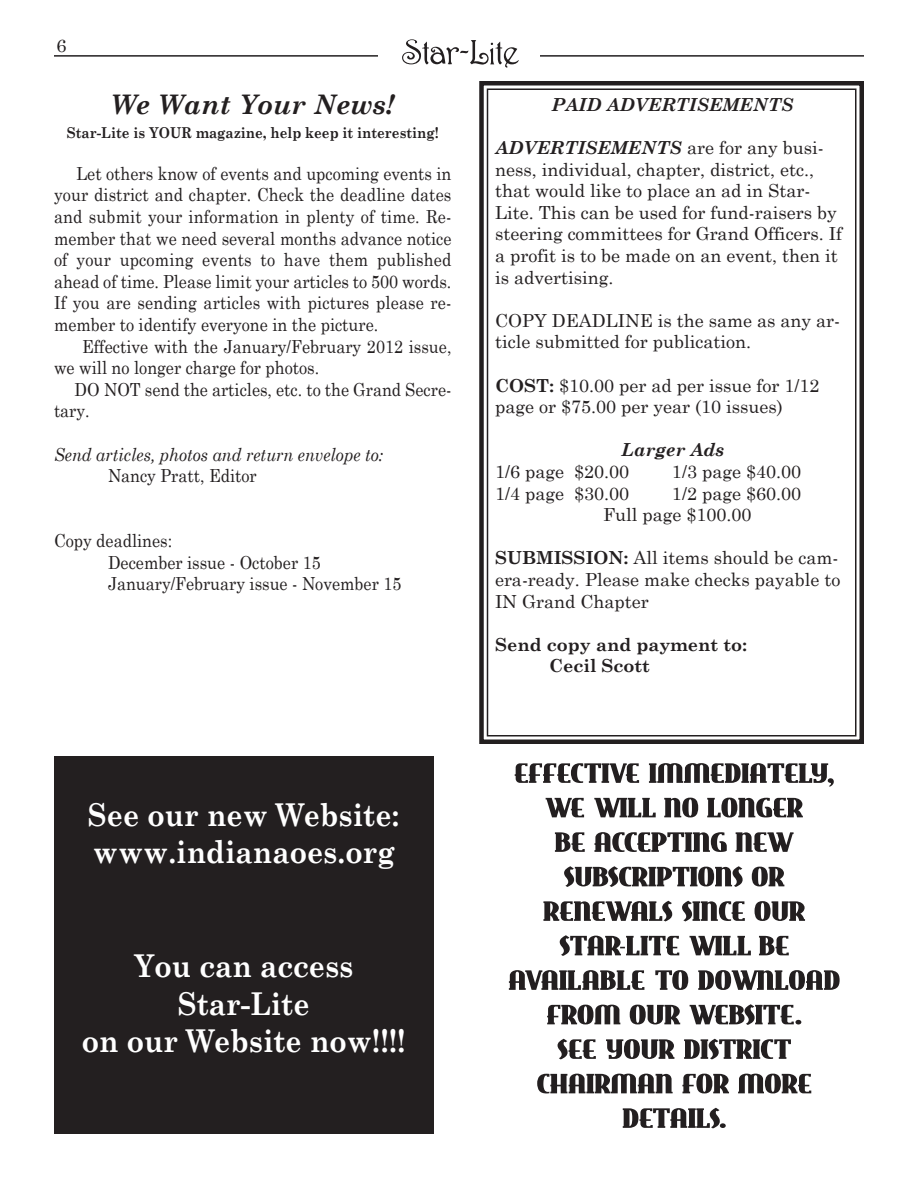
<style>
.page{position:relative;width:918px;height:1188px;background:#fff}
.page>*{position:absolute;margin:0;border:0;box-sizing:border-box;transform-origin:0 0}
.t1{font:700 31.5px/37.8px "Century Schoolbook";color:#fff;scale:.9 1}
.t2{font:italic 700 27px "Century Schoolbook";color:#231f20}
.t3{font:18px/21.6px "Century Schoolbook";color:#231f20;scale:.9 1}
.t4{font:18px/21.6px "Century Schoolbook";color:#231f20}
.t5{font:italic 18px "Century Schoolbook";color:#231f20;scale:.9 1}
.t6{font:700 18px/21.6px "Century Schoolbook";color:#231f20}
.t7{font:italic 700 18px "Century Schoolbook";color:#231f20}
.t8{font:700 15px "Century Schoolbook";color:#231f20;scale:.9 1}
.s1{font-weight:700;font-style:italic}
.s2{font-weight:700}
</style>
<div class="page">
<div style="left:479px;top:81px;width:385px;height:663px;border:4px solid #231f20"></div>
<div style="left:487px;top:88px;width:369px;height:648px;border:2px solid #231f20"></div>
<svg style="left:402px;top:39px;width:117px;height:29px"></svg>
<hr style="left:54px;top:55px;width:324px;height:2px;background:#231f20">
<hr style="left:540px;top:55px;width:324px;height:2px;background:#231f20">
<svg style="left:515px;top:763px;width:319px;height:24px"></svg>
<svg style="left:546px;top:798px;width:257px;height:19px"></svg>
<svg style="left:555px;top:832px;width:239px;height:20px"></svg>
<svg style="left:564px;top:866px;width:220px;height:21px"></svg>
<svg style="left:543px;top:901px;width:262px;height:20px"></svg>
<svg style="left:560px;top:935px;width:229px;height:21px"></svg>
<svg style="left:509px;top:970px;width:331px;height:20px"></svg>
<svg style="left:547px;top:1004px;width:254px;height:21px"></svg>
<svg style="left:558px;top:1039px;width:233px;height:20px"></svg>
<svg style="left:537px;top:1074px;width:274px;height:19px"></svg>
<svg style="left:623px;top:1108px;width:103px;height:20px"></svg>
<div style="left:54px;top:756px;width:380px;height:378px;background:#231f20"></div>
<p class="t4" style="left:56px;top:35px;width:12px">6</p>
<h2 class="t2" style="left:111px;top:88px;width:286px">We Want Your News!</h2>
<p class="t8" style="left:67px;top:123px;width:415px">Star-Lite is YOUR magazine, help keep it interesting!</p>
<p class="t3" style="left:54px;top:162px;width:443px;text-align:justify;text-indent:23px">Let others know of events and upcoming events in your district and chapter. Check the deadline dates and submit your information in plenty of time. Re&shy;member that we need several months advance notice of your upcoming events to have them published ahead of time. Please limit your articles to 500 words.<br>If you are sending articles with pictures please re&shy;member to identify everyone in the picture.</p>
<p class="t3" style="left:54px;top:335px;width:443px;text-indent:28px">Effective with the January/February 2012 issue, we will no longer charge for photos.</p>
<p class="t3" style="left:54px;top:378px;width:443px;text-indent:20px">DO NOT send the articles, etc. to the Grand Secre&shy;tary.</p>
<p class="t5" style="left:54px;top:443px;width:367px">Send articles, photos and return envelope to:</p>
<p class="t3" style="left:108px;top:465px;width:167px">Nancy Pratt, Editor</p>
<p class="t3" style="left:108px;top:529px;width:328px;text-indent:-54px">Copy deadlines:<br>December issue - October 15<br>January/February issue - November 15</p>
<p class="t7" style="left:552px;top:93px;width:243px">PAID ADVERTISEMENTS</p>
<p class="t4" style="left:495px;top:136px;width:349px"><span class="s1">ADVERTISEMENTS</span> are for any busi&shy;ness, individual, chapter, district, etc., that would like to place an ad in Star-Lite. This can be used for fund-raisers by steering committees for Grand Officers. If a profit is to be made on an event, then it is advertising.</p>
<p class="t4" style="left:495px;top:309px;width:347px">COPY DEADLINE is the same as any ar&shy;ticle submitted for publication.</p>
<p class="t4" style="left:495px;top:374px;width:326px"><span class="s2">COST:</span> $10.00 per ad per issue for 1/12 page or $75.00 per year (10 issues)</p>
<p class="t7" style="left:621px;top:439px;width:104px">Larger Ads</p>
<p class="t4" style="left:495px;top:460px;width:136px">1/6 page $20.00</p>
<p class="t4" style="left:672px;top:460px;width:131px">1/3 page $40.00</p>
<p class="t4" style="left:495px;top:482px;width:136px">1/4 page $30.00</p>
<p class="t4" style="left:603px;top:482px;width:200px;text-indent:69px">1/2 page $60.00<br>Full page $100.00</p>
<p class="t4" style="left:495px;top:547px;width:347px;text-align:justify"><span class="s2">SUBMISSION:</span> All items should be cam&shy;era-ready. Please make checks payable to IN Grand Chapter</p>
<p class="t6" style="left:549px;top:633px;width:200px;text-indent:-54px">Send copy and payment to:<br>Cecil Scott</p>
<h1 class="t1" style="left:88px;top:795px;width:348px">See our new Website: www.indianaoes.org</h1>
<h1 class="t1" style="left:82px;top:946px;width:361px;text-align:center">You can access<br>Star-Lite<br>on our Website now!!!!</h1>
</div>
